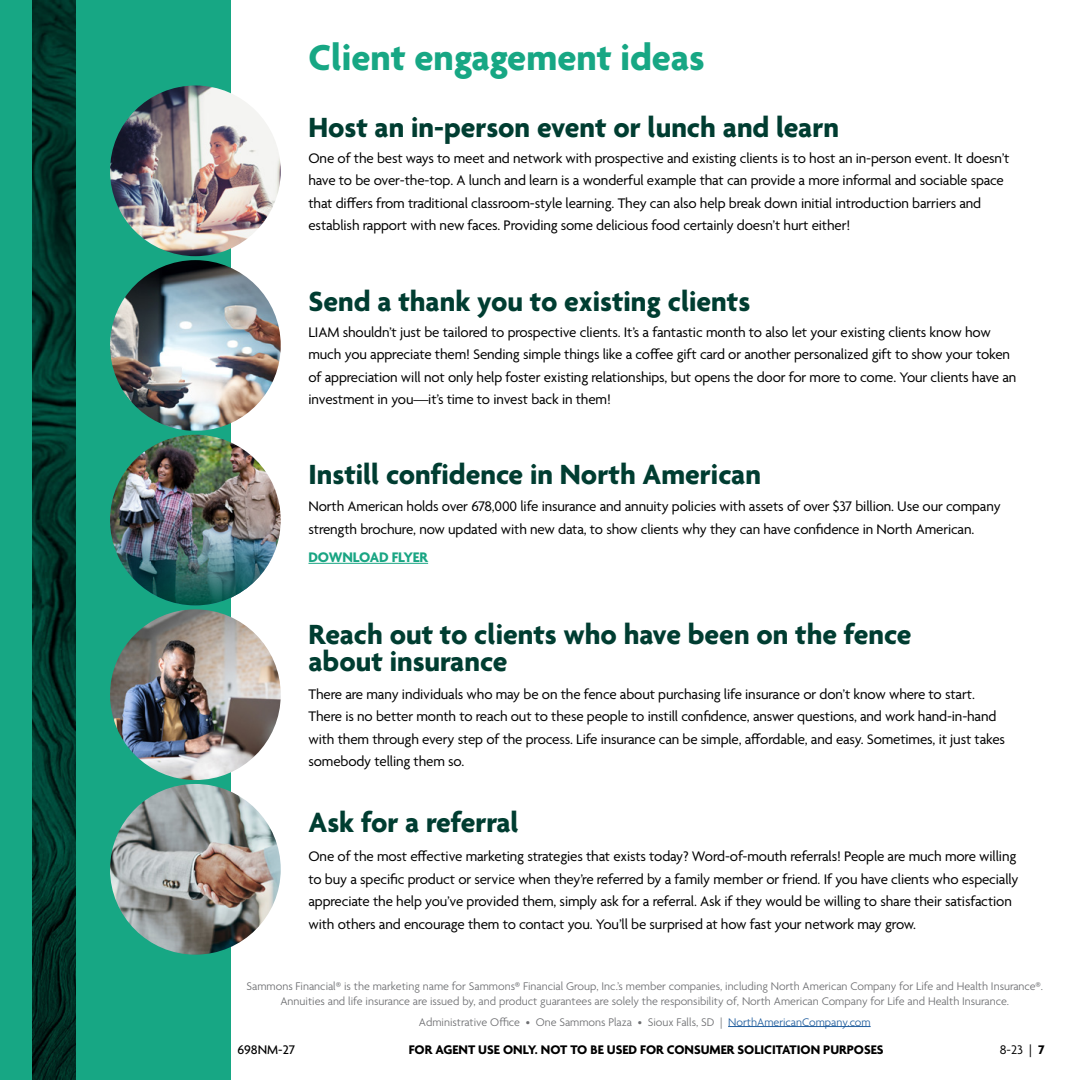
<style>
.page{position:relative;width:1080px;height:1080px;background:#fff}
.page>*{position:absolute;margin:0;border:0;box-sizing:border-box;transform-origin:0 0}
.t1{font:700 39px "Agenda";color:#17a784}
.t2{font:700 30px/27px "Agenda";color:#003d31}
.t3{font:15px/22.5px "Agenda";letter-spacing:-.01em;color:#000}
.t4{font:700 15px "Agenda";letter-spacing:-.01em;color:#19a583}
.t5{font:700 13.5px "Agenda";color:#000}
.t6{font:500 13.5px "Agenda";color:#000}
.t7{font:13.5px "Agenda";color:#000}
.t8{font:300 12px/14.4px "Agenda";color:#6d6e71;text-align:center}
.s1{color:#215e9e}
.s2{font-weight:700}
</style>
<div class="page">
<div style="left:1px;top:1px;width:230px;height:1079px;background:#17a784"></div>
<img style="left:32px;top:0;width:44px;height:1080px">
<hr style="left:728px;top:1026px;width:143px;height:1px;background:#215e9e">
<img style="left:110px;top:86px;width:171px;height:170px;border-radius:85px">
<img style="left:110px;top:260px;width:171px;height:171px;border-radius:84px">
<img style="left:110px;top:609px;width:171px;height:171px;border-radius:85px">
<img style="left:110px;top:784px;width:171px;height:171px;border-radius:85px">
<hr style="left:308px;top:563px;width:120px;height:1px;background:#19a583">
<img style="left:110px;top:435px;width:171px;height:170px;border-radius:50%">
<h1 class="t1" style="left:308px;top:36px;width:398px">Client engagement ideas</h1>
<h2 class="t2" style="left:308px;top:115px;width:532px">Host an in-person event or lunch and learn</h2>
<p class="t3" style="left:308px;top:147px;width:703px">One of the best ways to meet and network with prospective and existing clients is to host an in-person event. It doesn’t have to be over-the-top. A lunch and learn is a wonderful example that can provide a more informal and sociable space that differs from traditional classroom-style learning. They can also help break down initial introduction barriers and establish rapport with new faces. Providing some delicious food certainly doesn’t hurt either!</p>
<h2 class="t2" style="left:308px;top:290px;width:443px">Send a thank you to existing clients</h2>
<p class="t3" style="left:308px;top:322px;width:709px">LIAM shouldn’t just be tailored to prospective clients. It’s a fantastic month to also let your existing clients know how much you appreciate them! Sending simple things like a coffee gift card or another personalized gift to show your token of appreciation will not only help foster existing relationships, but opens the door for more to come. Your clients have an investment in you—it’s time to invest back in them!</p>
<h2 class="t2" style="left:308px;top:462px;width:454px">Instill confidence in North American</h2>
<p class="t3" style="left:308px;top:496px;width:694px">North American holds over 678,000 life insurance and annuity policies with assets of over $37 billion. Use our company strength brochure, now updated with new data, to show clients why they can have confidence in North American.</p>
<p class="t4" style="left:308px;top:549px;width:121px">DOWNLOAD FLYER</p>
<h2 class="t2" style="left:308px;top:623px;width:605px">Reach out to clients who have been on the fence about insurance</h2>
<p class="t3" style="left:308px;top:684px;width:698px">There are many individuals who may be on the fence about purchasing life insurance or don’t know where to start.<br>There is no better month to reach out to these people to instill confidence, answer questions, and work hand-in-hand with them through every step of the process. Life insurance can be simple, affordable, and easy. Sometimes, it just takes somebody telling them so.</p>
<h2 class="t2" style="left:308px;top:811px;width:212px">Ask for a referral</h2>
<p class="t3" style="left:308px;top:846px;width:711px">One of the most effective marketing strategies that exists today? Word-of-mouth referrals! People are much more willing to buy a specific product or service when they’re referred by a family member or friend. If you have clients who especially appreciate the help you’ve provided them, simply ask for a referral. Ask if they would be willing to share their satisfaction with others and encourage them to contact you. You’ll be surprised at how fast your network may grow.</p>
<p class="t8" style="left:247px;top:980px;width:798px">Sammons Financial® is the marketing name for Sammons® Financial Group, Inc.’s member companies, including North American Company for Life and Health Insurance®.<br>Annuities and life insurance are issued by, and product guarantees are solely the responsibility of, North American Company for Life and Health Insurance.</p>
<p class="t8" style="left:419px;top:1015px;width:453px">Administrative Office • One Sammons Plaza • Sioux Falls, SD | <span class="s1">NorthAmericanCompany.com</span></p>
<p class="t6" style="left:238px;top:1042px;width:59px">698NM-27</p>
<p class="t5" style="left:409px;top:1042px;width:476px">FOR AGENT USE ONLY. NOT TO BE USED FOR CONSUMER SOLICITATION PURPOSES</p>
<p class="t7" style="left:1000px;top:1042px;width:46px">8-23 | <span class="s2">7</span></p>
</div>
